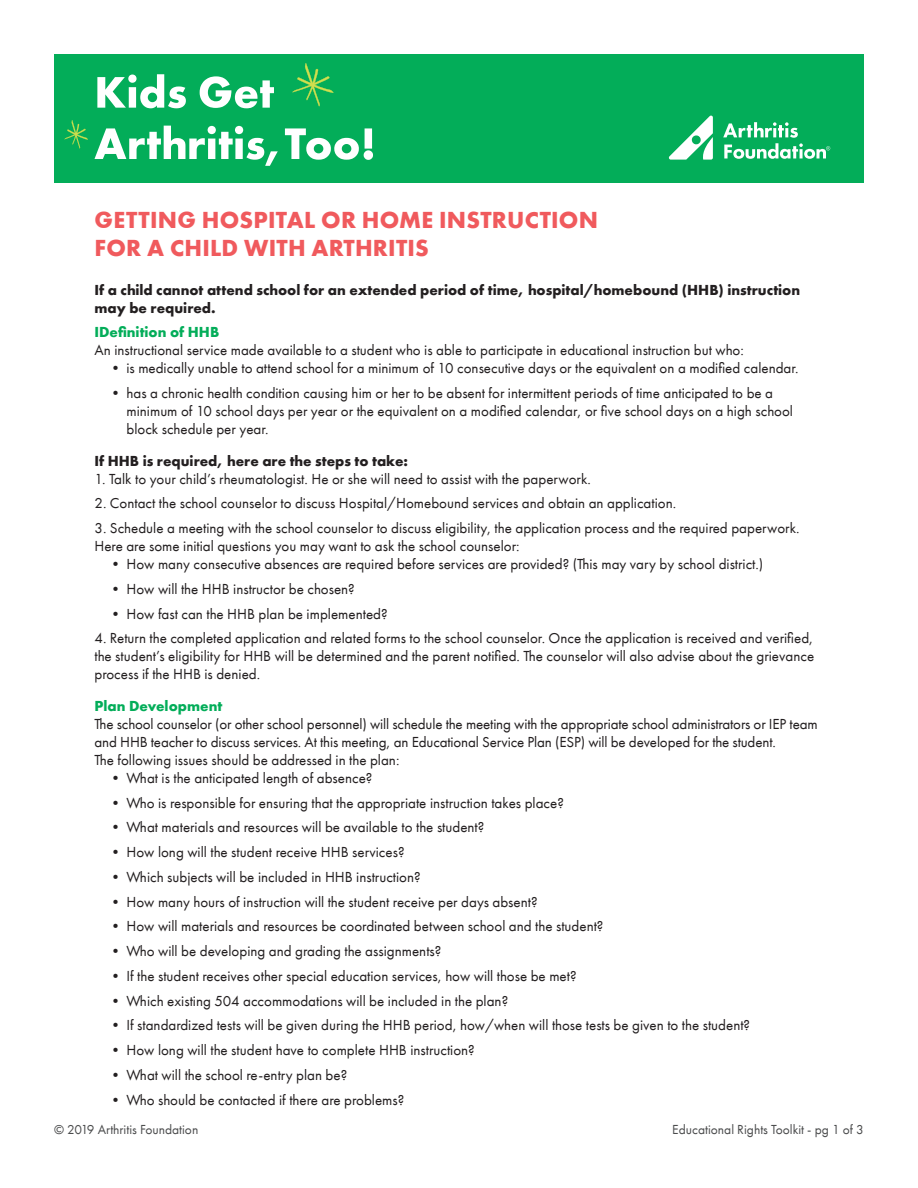
<style>
.page{position:relative;width:918px;height:1188px;background:#fff}
.page>*{position:absolute;margin:0;border:0;box-sizing:border-box;transform-origin:0 0}
.t1{font:700 24px/28.8px "Futura PT";letter-spacing:.01em;color:#f05a5d}
.t2{font:15px/18px "Futura PT";color:#231f20}
.t3{font:700 15px/18px "Futura PT";color:#231f20}
.t4{font:700 15px "Futura PT";color:#03ad59}
.t5{font:13.5px "Futura PT";color:#4b4c4d}
</style>
<div class="page">
<div style="left:54px;top:54px;width:810px;height:128px;background:#03ad59"></div>
<svg style="left:97px;top:74px;width:89px;height:34px"></svg>
<svg style="left:200px;top:76px;width:74px;height:32px"></svg>
<svg style="left:94px;top:126px;width:184px;height:40px"></svg>
<svg style="left:285px;top:128px;width:88px;height:32px"></svg>
<svg style="left:292px;top:63px;width:42px;height:44px"></svg>
<svg style="left:64px;top:120px;width:24px;height:29px"></svg>
<svg style="left:668px;top:115px;width:45px;height:45px"></svg>
<svg style="left:723px;top:122px;width:107px;height:37px"></svg>
<h1 class="t1" style="left:95px;top:205px;width:505px">GETTING HOSPITAL OR HOME INSTRUCTION<br>FOR A CHILD WITH ARTHRITIS</h1>
<p class="t3" style="left:94px;top:280px;width:707px">If a child cannot attend school for an extended period of time, hospital/homebound (HHB) instruction may be required.</p>
<p class="t4" style="left:94px;top:323px;width:126px">IDefinition of HHB</p>
<p class="t2" style="left:94px;top:341px;width:651px">An instructional service made available to a student who is able to participate in educational instruction but who:</p>
<p class="t2" style="left:108px;top:359px;width:692px">• is medically unable to attend school for a minimum of 10 consecutive days or the equivalent on a modified calendar.</p>
<p class="t2" style="left:126px;top:384px;width:668px;text-indent:-18px">• has a chronic health condition causing him or her to be absent for intermittent periods of time anticipated to be a minimum of 10 school days per year or the equivalent on a modified calendar, or five school days on a high school block schedule per year.</p>
<p class="t3" style="left:94px;top:451px;width:315px">If HHB is required, here are the steps to take:</p>
<p class="t2" style="left:94px;top:470px;width:498px">1. Talk to your child’s rheumatologist. He or she will need to assist with the paperwork.</p>
<p class="t2" style="left:94px;top:494px;width:583px">2. Contact the school counselor to discuss Hospital/Homebound services and obtain an application.</p>
<p class="t2" style="left:94px;top:519px;width:706px">3. Schedule a meeting with the school counselor to discuss eligibility, the application process and the required paperwork.<br>Here are some initial questions you may want to ask the school counselor:</p>
<p class="t2" style="left:108px;top:555px;width:657px">• How many consecutive absences are required before services are provided? (This may vary by school district.)</p>
<p class="t2" style="left:108px;top:580px;width:248px">• How will the HHB instructor be chosen?</p>
<p class="t2" style="left:108px;top:605px;width:281px">• How fast can the HHB plan be implemented?</p>
<p class="t2" style="left:94px;top:629px;width:721px;text-align:justify">4. Return the completed application and related forms to the school counselor. Once the application is received and verified, the student’s eligibility for HHB will be determined and the parent notified. The counselor will also advise about the grievance process if the HHB is denied.</p>
<p class="t4" style="left:94px;top:696px;width:129px">Plan Development</p>
<p class="t2" style="left:94px;top:715px;width:725px">The school counselor (or other school personnel) will schedule the meeting with the appropriate school administrators or IEP team and HHB teacher to discuss services. At this meeting, an Educational Service Plan (ESP) will be developed for the student.<br>The following issues should be addressed in the plan:</p>
<p class="t2" style="left:108px;top:769px;width:266px">• What is the anticipated length of absence?</p>
<p class="t2" style="left:108px;top:794px;width:457px">• Who is responsible for ensuring that the appropriate instruction takes place?</p>
<p class="t2" style="left:108px;top:818px;width:378px">• What materials and resources will be available to the student?</p>
<p class="t2" style="left:108px;top:843px;width:298px">• How long will the student receive HHB services?</p>
<p class="t2" style="left:108px;top:868px;width:314px">• Which subjects will be included in HHB instruction?</p>
<p class="t2" style="left:108px;top:893px;width:431px">• How many hours of instruction will the student receive per days absent?</p>
<p class="t2" style="left:108px;top:917px;width:497px">• How will materials and resources be coordinated between school and the student?</p>
<p class="t2" style="left:108px;top:942px;width:335px">• Who will be developing and grading the assignments?</p>
<p class="t2" style="left:108px;top:967px;width:470px">• If the student receives other special education services, how will those be met?</p>
<p class="t2" style="left:108px;top:992px;width:402px">• Which existing 504 accommodations will be included in the plan?</p>
<p class="t2" style="left:108px;top:1016px;width:644px">• If standardized tests will be given during the HHB period, how/when will those tests be given to the student?</p>
<p class="t2" style="left:108px;top:1041px;width:368px">• How long will the student have to complete HHB instruction?</p>
<p class="t2" style="left:108px;top:1066px;width:241px">• What will the school re-entry plan be?</p>
<p class="t2" style="left:108px;top:1091px;width:298px">• Who should be contacted if there are problems?</p>
<p class="t5" style="left:54px;top:1121px;width:146px">© 2019 Arthritis Foundation</p>
<p class="t5" style="left:672px;top:1121px;width:193px">Educational Rights Toolkit - pg 1 of 3</p>
</div>
